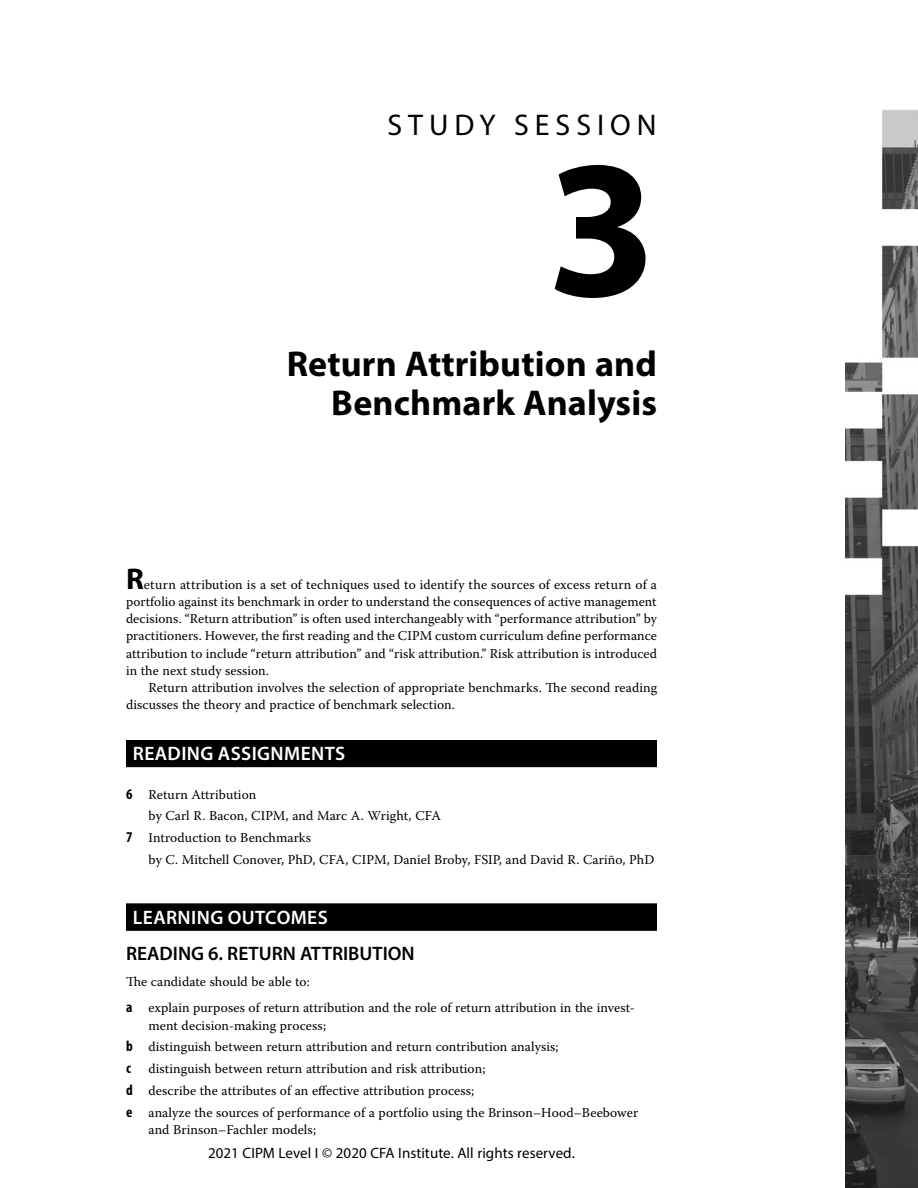
<style>
.page{position:relative;width:918px;height:1188px;background:#fff}
.page>*{position:absolute;margin:0;border:0;box-sizing:border-box;transform-origin:0 0}
.SS_NUM{font:700 198px "Myriad Pro";color:#000}
.SS_TITLE{font:700 36px/39px "Myriad Pro";letter-spacing:.005em;color:#000;text-align:right}
.SS_LABEL{font:30px "Myriad Pro";letter-spacing:.2em;color:#000}
.SS_INTRO_T1{font:700 30px "Myriad Pro";color:#000}
.SS_H1{font:600 19.5px "Myriad Pro";letter-spacing:.02em;color:#fff}
.H2_no_space_above{font:600 19.5px "Myriad Pro";color:#000}
.t1{font:15px "Myriad Pro";letter-spacing:.005em;color:#000}
.SS_INTRO_T1-2{font:13.5px/17.2px "Warnock Pro";letter-spacing:.005em;color:#000;text-align:justify}
.NL1_middle{font:13.5px/17.2px "Warnock Pro";letter-spacing:.005em;color:#000}
.SS_INTRO_T{font:13.5px/17.2px "Warnock Pro";letter-spacing:.005em;color:#000}
.NL1_first{font:13.5px/17.2px "Warnock Pro";letter-spacing:.005em;color:#000}
.NL1_last_cont{font:13.5px "Warnock Pro";letter-spacing:.005em;color:#000}
.NL1_middle_cont{font:13.5px "Warnock Pro";letter-spacing:.005em;color:#000}
.T1{font:13.5px "Warnock Pro";letter-spacing:.005em;color:#000}
.s1{font-family:"Myriad Pro";font-weight:700;font-stretch:condensed;font-size:15px}
</style>
<div class="page">
<img style="left:845px;top:110px;width:73px;height:1078px">
<div style="left:126px;top:740px;width:531px;height:27px;background:#000"></div>
<div style="left:126px;top:904px;width:531px;height:27px;background:#000"></div>
<p class="SS_LABEL" style="left:387px;top:107px;width:271px">STUDY SESSION</p>
<p class="SS_NUM" style="left:547px;top:100px;width:111px">3</p>
<p class="SS_TITLE" style="left:287px;top:343px;width:372px">Return Attribution and<br>Benchmark Analysis</p>
<p class="SS_INTRO_T1" style="left:126px;top:559px;width:19px">R</p>
<p class="SS_INTRO_T1-2" style="left:126px;top:575px;width:533px;text-indent:18px">eturn attribution is a set of techniques used to identify the sources of excess return of a portfolio against its benchmark in order to understand the consequences of active management decisions. “Return attribution” is often used interchangeably with “performance attribution” by practitioners. However, the first reading and the CIPM custom curriculum define performance attribution to include “return attribution” and “risk attribution.” Risk attribution is introduced in the next study session.</p>
<p class="SS_INTRO_T" style="left:126px;top:679px;width:533px;text-indent:22px">Return attribution involves the selection of appropriate benchmarks. The second reading discusses the theory and practice of benchmark selection.</p>
<p class="SS_H1" style="left:133px;top:741px;width:214px">READING ASSIGNMENTS</p>
<p class="NL1_first" style="left:126px;top:785px;width:132px"><span class="s1">6</span> Return Attribution</p>
<p class="NL1_middle_cont" style="left:149px;top:808px;width:294px">by Carl R. Bacon, CIPM, and Marc A. Wright, CFA</p>
<p class="NL1_middle" style="left:126px;top:829px;width:187px"><span class="s1">7</span> Introduction to Benchmarks</p>
<p class="NL1_last_cont" style="left:149px;top:851px;width:507px">by C. Mitchell Conover, PhD, CFA, CIPM, Daniel Broby, FSIP, and David R. Cariño, PhD</p>
<p class="SS_H1" style="left:133px;top:905px;width:196px">LEARNING OUTCOMES</p>
<p class="H2_no_space_above" style="left:126px;top:941px;width:290px">READING 6. RETURN ATTRIBUTION</p>
<p class="T1" style="left:126px;top:974px;width:185px">The candidate should be able to:</p>
<p class="NL1_first" style="left:148px;top:999px;width:488px;text-indent:-22px"><span class="s1">a</span> explain purposes of return attribution and the role of return attribution in the invest&shy;ment decision-making process;</p>
<p class="NL1_middle" style="left:126px;top:1038px;width:434px"><span class="s1">b</span> distinguish between return attribution and return contribution analysis;</p>
<p class="NL1_middle" style="left:126px;top:1060px;width:361px"><span class="s1">c</span> distinguish between return attribution and risk attribution;</p>
<p class="NL1_middle" style="left:126px;top:1082px;width:350px"><span class="s1">d</span> describe the attributes of an effective attribution process;</p>
<p class="NL1_middle" style="left:148px;top:1103px;width:491px;text-indent:-22px"><span class="s1">e</span> analyze the sources of performance of a portfolio using the Brinson–Hood–Beebower and Brinson–Fachler models;</p>
<p class="t1" style="left:208px;top:1144px;width:368px">2021 CIPM Level I © 2020 CFA Institute. All rights reserved.</p>
</div>
